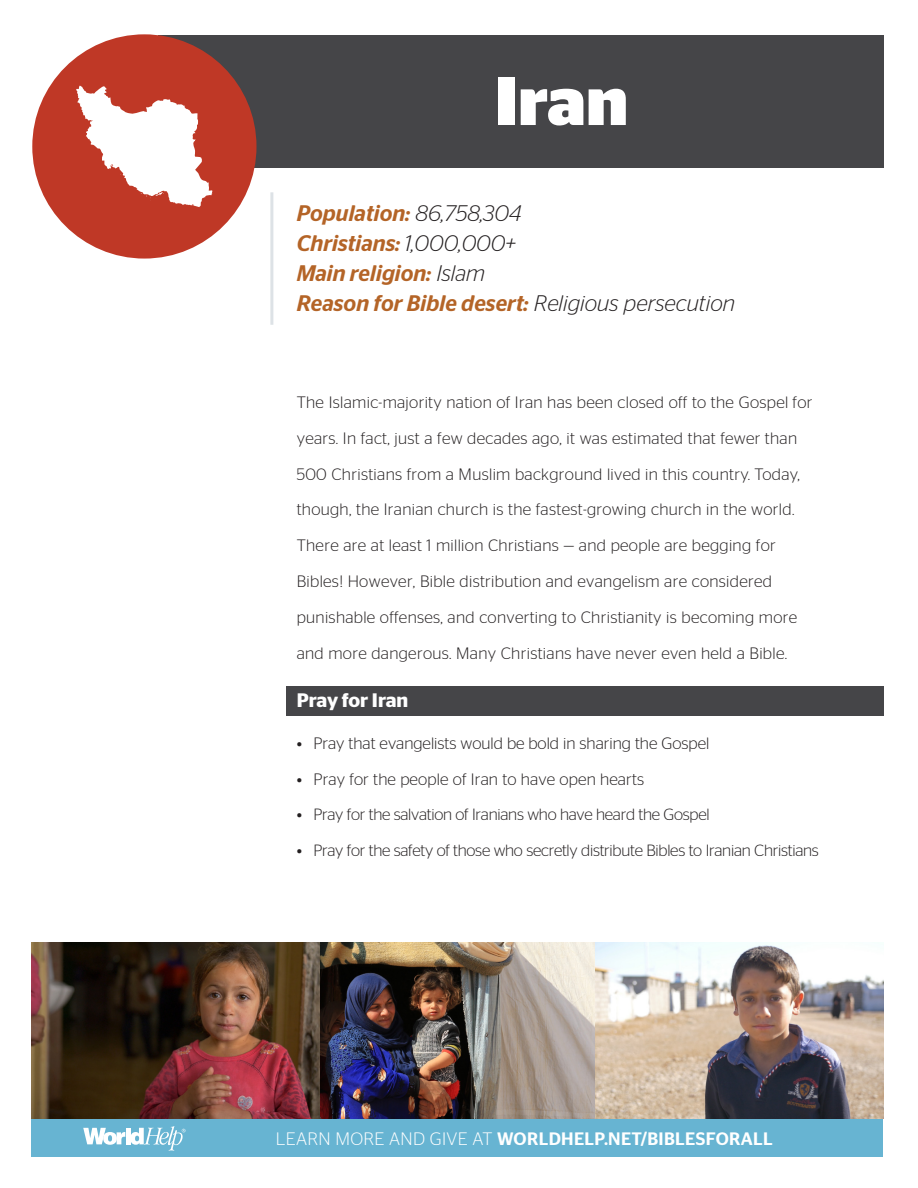
<style>
.page{position:relative;width:918px;height:1188px;background:#fff}
.page>*{position:absolute;margin:0;border:0;box-sizing:border-box;transform-origin:0 0}
.t1{font:700 67.5px "Stag Sans";color:#fff}
.t2{font:italic 500 22.5px/30px "Stag Sans";color:#b46427}
.t3{font:600 19.5px "Stag Sans";letter-spacing:-.005em;color:#fff}
.t4{font:500 18px "Stag Sans";letter-spacing:.02em;color:#fff}
.t5{font:300 16.5px/36px "Stag Sans";letter-spacing:.02em;color:#231f20}
.t6{font:300 16.5px "Stag Sans";color:#231f20}
.t7{font:300 16.35px "Stag Sans";letter-spacing:-.015em;color:#231f20}
.s1{font-weight:300;color:#231f20}
.s2{font-weight:400}
.s3{font-weight:400;font-size:16.5px}
.s4{font-weight:300}
</style>
<div class="page">
<div style="left:158px;top:35px;width:726px;height:133px;background:#454548"></div>
<div style="left:286px;top:686px;width:597px;height:29px;background:#454548"></div>
<hr style="left:270px;top:192px;width:3px;height:133px;background:#dde2e6">
<div style="left:32px;top:1118px;width:851px;height:38px;background:#67b4d2"></div>
<svg style="left:83px;top:1126px;width:102px;height:25px"></svg>
<div style="left:32px;top:34px;width:225px;height:225px;background:#bf3826;border-radius:50%"></div>
<img style="left:319px;top:942px;width:277px;height:176px">
<img style="left:596px;top:942px;width:287px;height:176px">
<img style="left:32px;top:942px;width:287px;height:176px">
<svg style="left:76px;top:85px;width:137px;height:122px"></svg>
<p class="t1" style="left:495px;top:62px;width:135px">Iran</p>
<p class="t2" style="left:297px;top:198px;width:440px">Population: <span class="s1">86,758,304<br></span>Christians: <span class="s1">1,000,000+<br></span>Main religion: <span class="s1">Islam<br></span>Reason for Bible desert: <span class="s1">Religious persecution</span></p>
<p class="t5" style="left:297px;top:384px;width:517px">The Islamic-majority nation of Iran has been closed off to the Gospel for years. In fact, just a few decades ago, it was estimated that fewer than 500 Christians from a Muslim background lived in this country. Today, though, the Iranian church is the fastest-growing church in the world.<br>There are at least 1 million Christians — and people are begging for Bibles! However, Bible distribution and evangelism are considered punishable offenses, and converting to Christianity is becoming more and more dangerous. Many Christians have never even held a Bible.</p>
<p class="t3" style="left:297px;top:689px;width:113px">Pray for Iran</p>
<p class="t6" style="left:297px;top:734px;width:414px"><span class="s2">•</span> Pray that evangelists would be bold in sharing the Gospel</p>
<p class="t5" style="left:297px;top:761px;width:349px"><span class="s2">•</span> Pray for the people of Iran to have open hearts</p>
<p class="t7" style="left:297px;top:806px;width:414px"><span class="s3">•</span> Pray for the salvation of Iranians who have heard the Gospel</p>
<p class="t7" style="left:297px;top:841px;width:524px"><span class="s3">•</span> Pray for the safety of those who secretly distribute Bibles to Iranian Christians</p>
<p class="t4" style="left:276px;top:1128px;width:499px"><span class="s4">LEARN MORE AND GIVE AT</span> WORLDHELP.NET/BIBLESFORALL</p>
</div>
